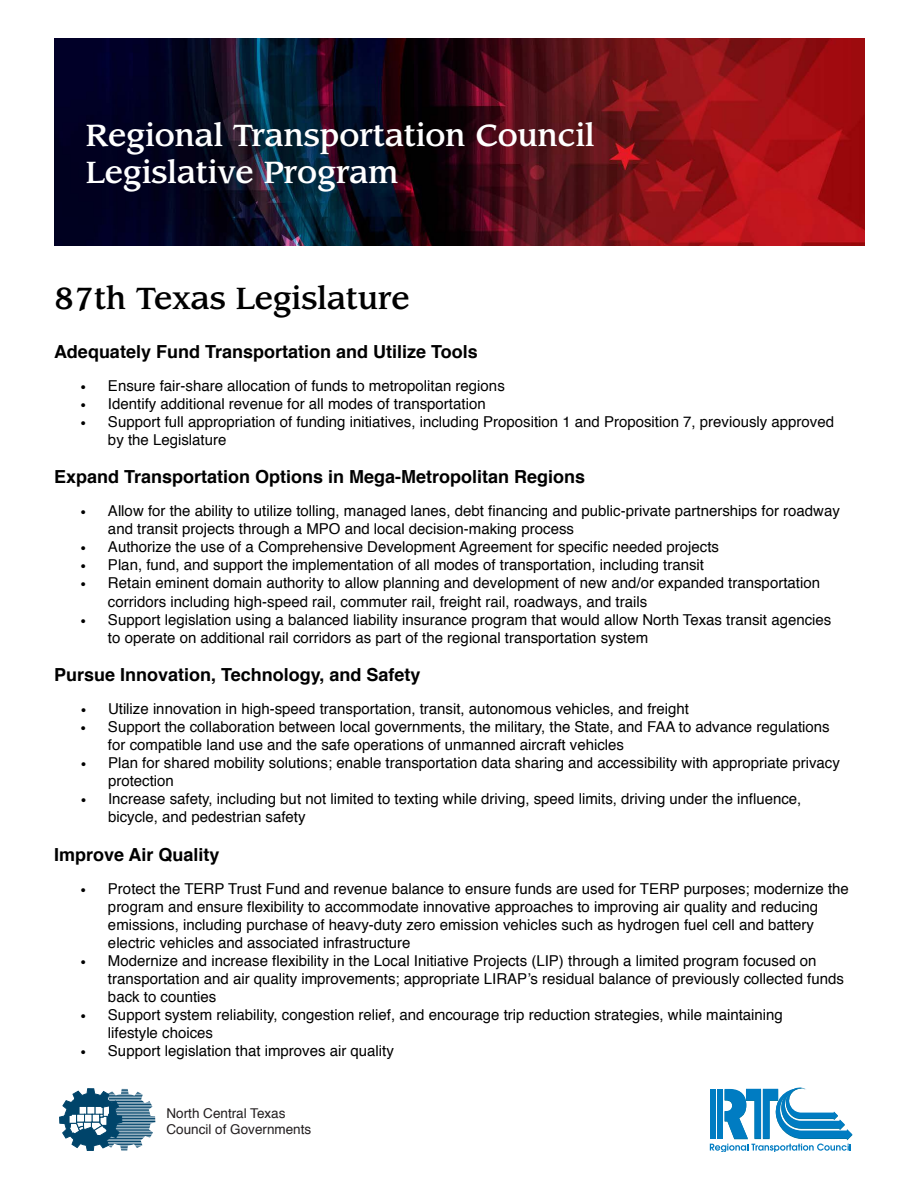
<style>
.page{position:relative;width:918px;height:1188px;background:#fff}
.page>*{position:absolute;margin:0;border:0;box-sizing:border-box;transform-origin:0 0}
.t1{font:500 30px "Leawood";color:#fff}
.t2{font:500 30px "Leawood";color:#000}
.t3{font:700 18px "Helvetica";color:#000}
.t4{font:15px/18.1px "Helvetica";color:#000}
.t5{font:13.5px/16.2px "Helvetica";color:#231f20}
.s1{font-weight:900}
</style>
<div class="page">
<img style="left:54px;top:39px;width:810px;height:207px">
<hr style="left:94px;top:1118px;width:61px;height:1px;background:#00446a">
<hr style="left:94px;top:1150px;width:61px;height:1px;background:#00446a">
<hr style="left:94px;top:1149px;width:61px;height:1px;background:#00446a">
<hr style="left:94px;top:1147px;width:61px;height:1px;background:#00446a">
<hr style="left:94px;top:1146px;width:61px;height:1px;background:#00446a">
<hr style="left:94px;top:1144px;width:61px;height:1px;background:#00446a">
<hr style="left:94px;top:1143px;width:61px;height:1px;background:#00446a">
<hr style="left:94px;top:1141px;width:61px;height:1px;background:#00446a">
<hr style="left:94px;top:1140px;width:61px;height:1px;background:#00446a">
<hr style="left:94px;top:1138px;width:61px;height:1px;background:#00446a">
<hr style="left:94px;top:1137px;width:61px;height:1px;background:#00446a">
<hr style="left:94px;top:1135px;width:61px;height:1px;background:#00446a">
<hr style="left:94px;top:1133px;width:61px;height:1px;background:#00446a">
<hr style="left:94px;top:1132px;width:61px;height:1px;background:#00446a">
<hr style="left:94px;top:1130px;width:61px;height:1px;background:#00446a">
<hr style="left:94px;top:1129px;width:61px;height:1px;background:#00446a">
<hr style="left:94px;top:1127px;width:61px;height:1px;background:#00446a">
<hr style="left:94px;top:1126px;width:61px;height:1px;background:#00446a">
<hr style="left:94px;top:1124px;width:61px;height:1px;background:#00446a">
<hr style="left:94px;top:1123px;width:61px;height:1px;background:#00446a">
<hr style="left:94px;top:1121px;width:61px;height:1px;background:#00446a">
<hr style="left:94px;top:1120px;width:61px;height:1px;background:#00446a">
<hr style="left:94px;top:1117px;width:61px;height:1px;background:#00446a">
<hr style="left:94px;top:1115px;width:61px;height:1px;background:#00446a">
<hr style="left:94px;top:1113px;width:61px;height:1px;background:#00446a">
<hr style="left:94px;top:1112px;width:61px;height:1px;background:#00446a">
<hr style="left:94px;top:1110px;width:61px;height:1px;background:#00446a">
<hr style="left:94px;top:1109px;width:61px;height:1px;background:#00446a">
<hr style="left:94px;top:1107px;width:61px;height:1px;background:#00446a">
<hr style="left:94px;top:1106px;width:61px;height:1px;background:#00446a">
<hr style="left:94px;top:1104px;width:61px;height:1px;background:#00446a">
<hr style="left:94px;top:1103px;width:61px;height:1px;background:#00446a">
<hr style="left:94px;top:1101px;width:61px;height:1px;background:#00446a">
<hr style="left:94px;top:1100px;width:61px;height:1px;background:#00446a">
<hr style="left:94px;top:1098px;width:61px;height:1px;background:#00446a">
<hr style="left:94px;top:1096px;width:61px;height:1px;background:#00446a">
<hr style="left:94px;top:1095px;width:61px;height:1px;background:#00446a">
<hr style="left:94px;top:1093px;width:61px;height:1px;background:#00446a">
<hr style="left:94px;top:1089px;width:61px;height:1px;background:#00446a">
<hr style="left:94px;top:1090px;width:61px;height:1px;background:#00446a">
<hr style="left:94px;top:1092px;width:61px;height:1px;background:#00446a">
<svg style="left:59px;top:1088px;width:63px;height:63px"></svg>
<svg style="left:710px;top:1088px;width:142px;height:64px"></svg>
<div style="left:711px;top:1089px;width:5px;height:49px;background:#007cc2"></div>
<div style="left:717px;top:1089px;width:6px;height:49px;background:#007cc2"></div>
<p class="t1" style="left:86px;top:122px;width:510px">Regional Transportation Council</p>
<p class="t1" style="left:86px;top:159px;width:314px">Legislative Program</p>
<p class="t2" style="left:54px;top:285px;width:357px">87th Texas Legislature</p>
<p class="t3" style="left:54px;top:344px;width:425px">Adequately Fund Transportation and Utilize Tools</p>
<p class="t4" style="left:81px;top:377px;width:425px"><span class="s1">·</span> Ensure fair-share allocation of funds to metropolitan regions</p>
<p class="t4" style="left:81px;top:395px;width:406px"><span class="s1">·</span> Identify additional revenue for all modes of transportation</p>
<p class="t4" style="left:108px;top:414px;width:728px;text-indent:-27px"><span class="s1">·</span> Support full appropriation of funding initiatives, including Proposition 1 and Proposition 7, previously approved by the Legislature</p>
<p class="t3" style="left:54px;top:469px;width:533px">Expand Transportation Options in Mega-Metropolitan Regions</p>
<p class="t4" style="left:108px;top:503px;width:733px;text-indent:-27px"><span class="s1">·</span> Allow for the ability to utilize tolling, managed lanes, debt financing and public-private partnerships for roadway and transit projects through a MPO and local decision-making process</p>
<p class="t4" style="left:81px;top:539px;width:640px"><span class="s1">·</span> Authorize the use of a Comprehensive Development Agreement for specific needed projects</p>
<p class="t4" style="left:81px;top:557px;width:625px"><span class="s1">·</span> Plan, fund, and support the implementation of all modes of transportation, including transit</p>
<p class="t4" style="left:108px;top:575px;width:714px;text-indent:-27px"><span class="s1">·</span> Retain eminent domain authority to allow planning and development of new and/or expanded transportation corridors including high-speed rail, commuter rail, freight rail, roadways, and trails</p>
<p class="t4" style="left:108px;top:611px;width:725px;text-indent:-27px"><span class="s1">·</span> Support legislation using a balanced liability insurance program that would allow North Texas transit agencies to operate on additional rail corridors as part of the regional transportation system</p>
<p class="t3" style="left:54px;top:667px;width:368px">Pursue Innovation, Technology, and Safety</p>
<p class="t4" style="left:81px;top:701px;width:610px"><span class="s1">·</span> Utilize innovation in high-speed transportation, transit, autonomous vehicles, and freight</p>
<p class="t4" style="left:108px;top:719px;width:723px;text-indent:-27px"><span class="s1">·</span> Support the collaboration between local governments, the military, the State, and FAA to advance regulations for compatible land use and the safe operations of unmanned aircraft vehicles</p>
<p class="t4" style="left:108px;top:755px;width:733px;text-indent:-27px"><span class="s1">·</span> Plan for shared mobility solutions; enable transportation data sharing and accessibility with appropriate privacy protection</p>
<p class="t4" style="left:108px;top:791px;width:695px;text-indent:-27px"><span class="s1">·</span> Increase safety, including but not limited to texting while driving, speed limits, driving under the influence, bicycle, and pedestrian safety</p>
<p class="t3" style="left:54px;top:847px;width:167px">Improve Air Quality</p>
<p class="t4" style="left:108px;top:881px;width:742px;text-indent:-27px"><span class="s1">·</span> Protect the TERP Trust Fund and revenue balance to ensure funds are used for TERP purposes; modernize the program and ensure flexibility to accommodate innovative approaches to improving air quality and reducing emissions, including purchase of heavy-duty zero emission vehicles such as hydrogen fuel cell and battery electric vehicles and associated infrastructure</p>
<p class="t4" style="left:108px;top:953px;width:737px;text-indent:-27px"><span class="s1">·</span> Modernize and increase flexibility in the Local Initiative Projects (LIP) through a limited program focused on transportation and air quality improvements; appropriate LIRAP’s residual balance of previously collected funds back to counties</p>
<p class="t4" style="left:108px;top:1007px;width:677px;text-indent:-27px"><span class="s1">·</span> Support system reliability, congestion relief, and encourage trip reduction strategies, while maintaining lifestyle choices</p>
<p class="t4" style="left:81px;top:1043px;width:314px"><span class="s1">·</span> Support legislation that improves air quality</p>
<p class="t5" style="left:166px;top:1106px;width:146px">North Central Texas<br>Council of Governments</p>
</div>
